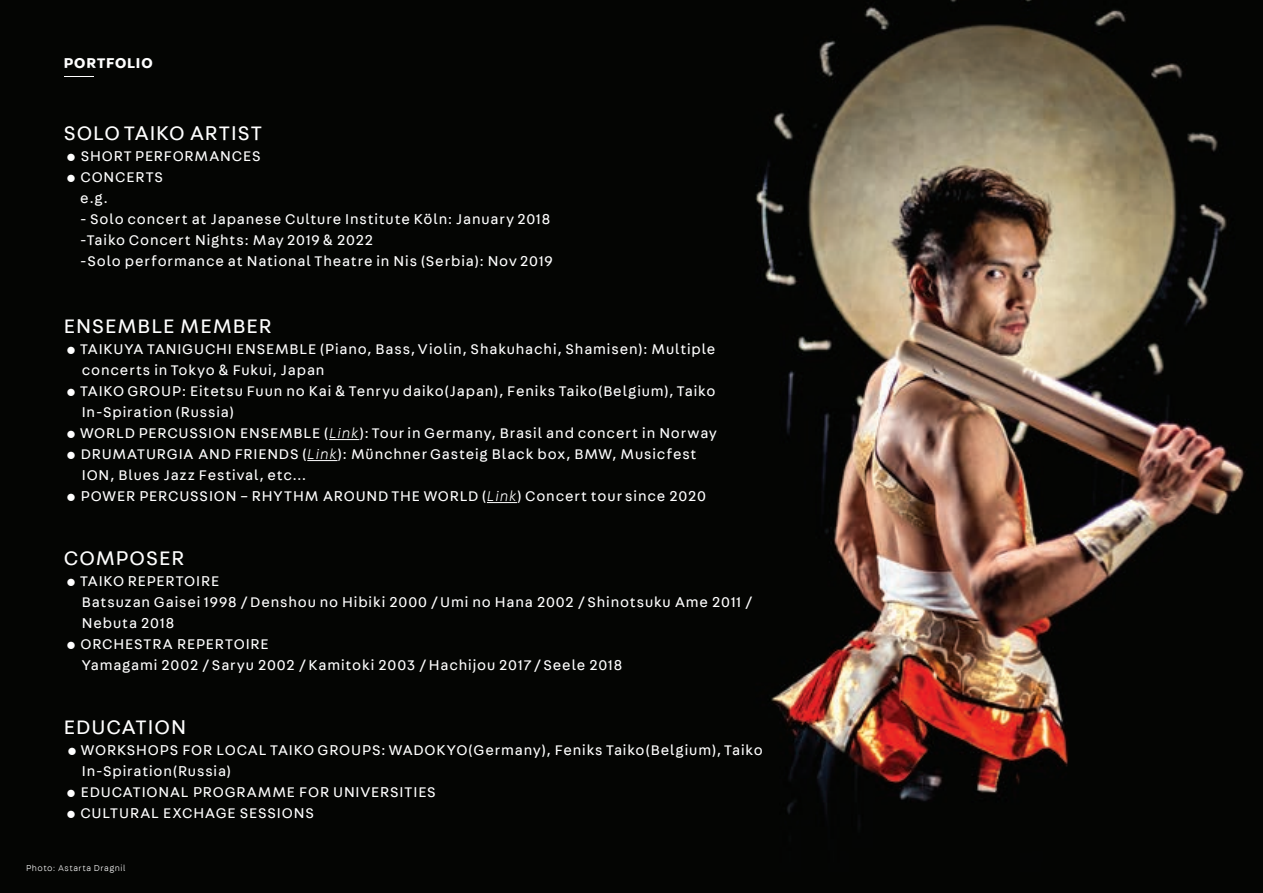
<style>
.page{position:relative;width:1263px;height:893px;background:#fff}
.page>*{position:absolute;margin:0;border:0;box-sizing:border-box;transform-origin:0 0}
.t1{font:21px "Fabriga";letter-spacing:.04em;color:#fff}
.t2{font:15px/21px "Fabriga";letter-spacing:.055em;color:#fff}
.t3{font:700 15px "Fabriga";letter-spacing:.055em;color:#fff}
.t4{font:300 9px "Fabriga";letter-spacing:.055em;color:#fff}
.s1{font-weight:300;font-style:italic}
</style>
<div class="page">
<img style="left:0;top:0;width:1263px;height:893px">
<hr style="left:329px;top:439px;width:30px;height:1px;background:#fff">
<hr style="left:307px;top:460px;width:31px;height:1px;background:#fff">
<hr style="left:487px;top:502px;width:30px;height:1px;background:#fff">
<hr style="left:64px;top:77px;width:30px;height:1px;background:#fff">
<p class="t3" style="left:64px;top:53px;width:90px">PORTFOLIO</p>
<h1 class="t1" style="left:64px;top:119px;width:200px">SOLO TAIKO ARTIST</h1>
<p class="t2" style="left:64px;top:145px;width:198px">• SHORT PERFORMANCES</p>
<p class="t2" style="left:80px;top:166px;width:84px;text-indent:-16px">• CONCERTS e.g.</p>
<p class="t2" style="left:80px;top:208px;width:474px">- Solo concert at Japanese Culture Institute Köln: January 2018 -Taiko Concert Nights: May 2019 &amp; 2022<br>-Solo performance at National Theatre in Nis (Serbia): Nov 2019</p>
<h1 class="t1" style="left:64px;top:313px;width:209px">ENSEMBLE MEMBER</h1>
<p class="t2" style="left:82px;top:338px;width:635px;text-indent:-18px">• TAIKUYA TANIGUCHI ENSEMBLE (Piano, Bass, Violin, Shakuhachi, Shamisen): Multiple concerts in Tokyo &amp; Fukui, Japan</p>
<p class="t2" style="left:82px;top:380px;width:635px;text-indent:-18px">• TAIKO GROUP: Eitetsu Fuun no Kai &amp; Tenryu daiko(Japan), Feniks Taiko(Belgium), Taiko<br>In-Spiration (Russia)</p>
<p class="t2" style="left:64px;top:422px;width:654px">• WORLD PERCUSSION ENSEMBLE (<span class="s1">Link</span>): Tour in Germany, Brasil and concert in Norway</p>
<p class="t2" style="left:82px;top:443px;width:616px;text-indent:-18px">• DRUMATURGIA AND FRIENDS (<span class="s1">Link</span>): Münchner Gasteig Black box, BMW, Musicfest<br>ION, Blues Jazz Festival, etc…</p>
<p class="t2" style="left:64px;top:485px;width:644px">• POWER PERCUSSION – RHYTHM AROUND THE WORLD (<span class="s1">Link</span>) Concert tour since 2020</p>
<h1 class="t1" style="left:64px;top:545px;width:122px">COMPOSER</h1>
<p class="t2" style="left:82px;top:570px;width:672px;text-indent:-18px">• TAIKO REPERTOIRE<br>Batsuzan Gaisei 1998 / Denshou no Hibiki 2000 / Umi no Hana 2002 / Shinotsuku Ame 2011 /<br>Nebuta 2018</p>
<p class="t2" style="left:82px;top:633px;width:542px;text-indent:-18px">• ORCHESTRA REPERTOIRE<br>Yamagami 2002 / Saryu 2002 / Kamitoki 2003 / Hachijou 2017 / Seele 2018</p>
<h1 class="t1" style="left:64px;top:713px;width:124px">EDUCATION</h1>
<p class="t2" style="left:82px;top:739px;width:683px;text-indent:-17px">• WORKSHOPS FOR LOCAL TAIKO GROUPS: WADOKYO(Germany), Feniks Taiko(Belgium), Taiko<br>In-Spiration(Russia)</p>
<p class="t2" style="left:64px;top:781px;width:373px">• EDUCATIONAL PROGRAMME FOR UNIVERSITIES</p>
<p class="t2" style="left:64px;top:802px;width:252px">• CULTURAL EXCHAGE SESSIONS</p>
<p class="t4" style="left:26px;top:862px;width:101px">Photo: Astarta Dragnil</p>
</div>
